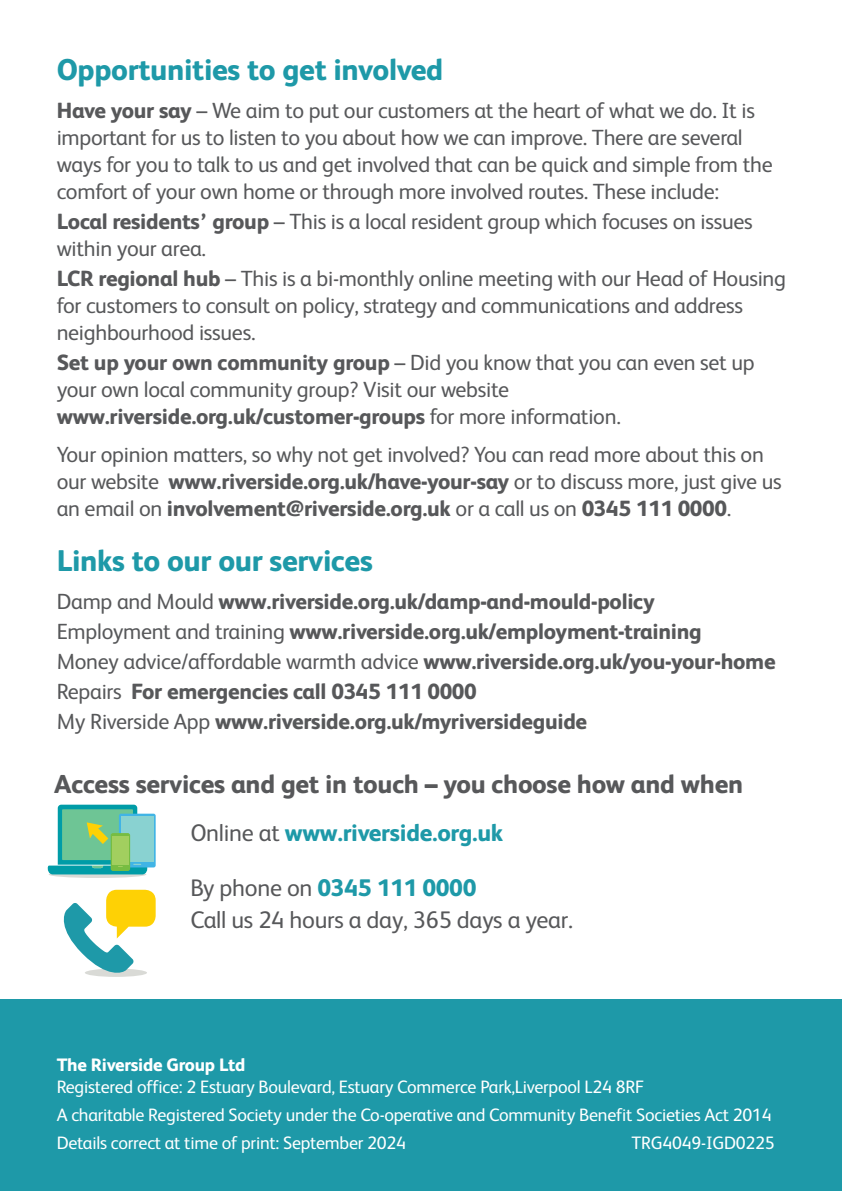
<style>
.page{position:relative;width:842px;height:1191px;background:#fff}
.page>*{position:absolute;margin:0;border:0;box-sizing:border-box;transform-origin:0 0}
.t1{font:800 30px "FS Albert";letter-spacing:-.01em;color:#1e99a8}
.t2{font:800 26px "FS Albert";letter-spacing:-.01em;color:#57585a}
.t3{font:24px/32px "FS Albert";letter-spacing:-.01em;color:#57585a}
.t4{font:800 24px "FS Albert";letter-spacing:-.01em;color:#1e99a8}
.t5{font:22px/27px "FS Albert";letter-spacing:-.015em;color:#57585a}
.t6{font:800 22px/29.8px "FS Albert";letter-spacing:-.015em;color:#57585a}
.t7{font:18px/27.6px "FS Albert";letter-spacing:-.015em;color:#fff}
.t8{font:800 18px "FS Albert";letter-spacing:-.015em;color:#fff}
.s1{font-weight:800}
.s2{font-weight:400}
.s3{font-weight:400;color:#57585a}
.s4{font-weight:800;color:#1e99a8}
</style>
<div class="page">
<div style="left:0;top:999px;width:842px;height:192px;background:#1e99a8"></div>
<svg style="left:85px;top:968px;width:62px;height:9px"></svg>
<div style="left:106px;top:889px;width:50px;height:37px;background:#fed105;border-radius:11px"></div>
<svg style="left:63px;top:902px;width:71px;height:75px"></svg>
<svg style="left:49px;top:871px;width:97px;height:7px"></svg>
<div style="left:119px;top:813px;width:37px;height:54px;background:#41b4e5;border-radius:2px"></div>
<div style="left:121px;top:816px;width:33px;height:46px;background:#89d2d1"></div>
<svg style="left:47px;top:804px;width:101px;height:70px"></svg>
<h1 class="t1" style="left:57px;top:48px;width:388px">Opportunities to get involved</h1>
<p class="t5" style="left:57px;top:96px;width:717px"><span class="s1">Have your say</span> – We aim to put our customers at the heart of what we do. It is important for us to listen to you about how we can improve. There are several ways for you to talk to us and get involved that can be quick and simple from the comfort of your own home or through more involved routes. These include:</p>
<p class="t5" style="left:57px;top:207px;width:698px"><span class="s1">Local residents’ group</span> – This is a local resident group which focuses on issues within your area.</p>
<p class="t5" style="left:57px;top:264px;width:731px"><span class="s1">LCR regional hub</span> – This is a bi-monthly online meeting with our Head of Housing for customers to consult on policy, strategy and communications and address neighbourhood issues.</p>
<p class="t5" style="left:57px;top:347px;width:699px"><span class="s1">Set up your own community group</span> – Did you know that you can even set up your own local community group? Visit our website <span class="s1">www.riverside.org.uk/customer-groups</span> for more information.</p>
<p class="t5" style="left:57px;top:440px;width:726px">Your opinion matters, so why not get involved? You can read more about this on our website <span class="s1">www.riverside.org.uk/have-your-say</span> or to discuss more, just give us an email on <span class="s1">involvement@riverside.org.uk</span> or a call us on <span class="s1">0345 111 0000</span>.</p>
<h1 class="t1" style="left:57px;top:539px;width:318px">Links to our our services</h1>
<p class="t6" style="left:57px;top:585px;width:720px"><span class="s2">Damp and Mould</span> www.riverside.org.uk/damp-and-mould-policy<br><span class="s2">Employment and training</span> www.riverside.org.uk/employment-training<br><span class="s2">Money advice/affordable warmth advice</span> www.riverside.org.uk/you-your-home <span class="s2">Repairs</span> For emergencies call 0345 111 0000<br><span class="s2">My Riverside App</span> www.riverside.org.uk/myriversideguide</p>
<p class="t2" style="left:54px;top:765px;width:690px">Access services and get in touch – you choose how and when</p>
<p class="t4" style="left:190px;top:815px;width:314px"><span class="s3">Online at</span> www.riverside.org.uk</p>
<p class="t3" style="left:190px;top:870px;width:384px">By phone on <span class="s4">0345 111 0000<br></span>Call us 24 hours a day, 365 days a year.</p>
<p class="t8" style="left:57px;top:1052px;width:190px">The Riverside Group Ltd</p>
<p class="t7" style="left:57px;top:1072px;width:716px">Registered office: 2 Estuary Boulevard, Estuary Commerce Park,Liverpool L24 8RF<br>A charitable Registered Society under the Co-operative and Community Benefit Societies Act 2014<br>Details correct at time of print: September 2024</p>
<p class="t7" style="left:631px;top:1127px;width:145px">TRG4049-IGD0225</p>
</div>
